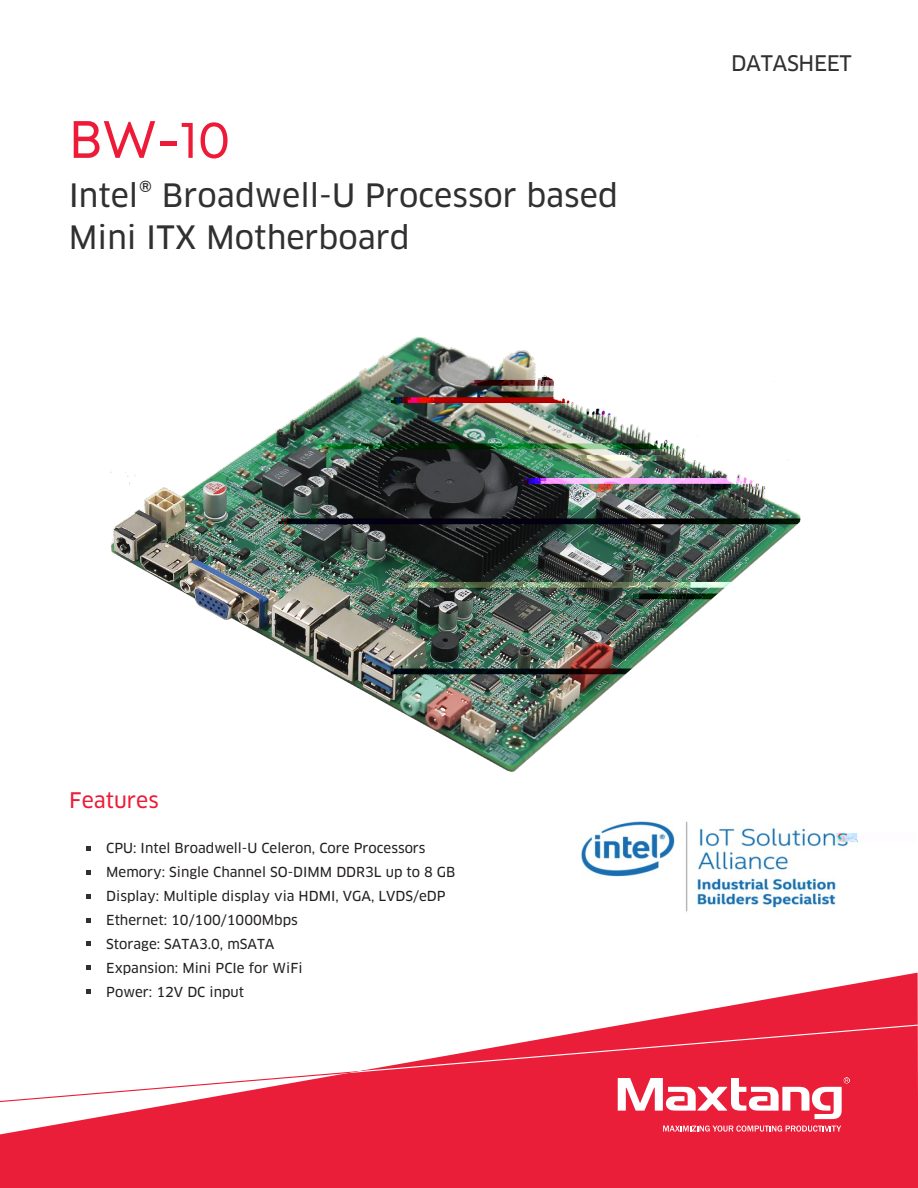
<style>
.page{position:relative;width:918px;height:1188px;background:#fff}
.page>*{position:absolute;margin:0;border:0;box-sizing:border-box;transform-origin:0 0}
.t1{font:52.5px "Mont";color:#ed1b37}
.t2{font:31.5px/42px "Clan Pro News";color:#303030}
.t3{font:21px "Clan Pro News";letter-spacing:-.02em;color:#303030}
.t4{font:21px "Clan Pro News";color:#ed1b37}
.t5{font:13.5px/24px "Clan Pro News";color:#231f20}
</style>
<div class="page">
<svg style="left:0;top:973px;width:918px;height:215px;fill:#ea1e38"></svg>
<svg style="left:0;top:1024px;width:339px;height:79px"></svg>
<svg style="left:339px;top:1022px;width:579px;height:97px"></svg>
<svg style="left:663px;top:1126px;width:178px;height:6px"></svg>
<svg style="left:86px;top:918px;width:4px;height:4px"></svg>
<svg style="left:86px;top:942px;width:4px;height:4px"></svg>
<svg style="left:86px;top:966px;width:4px;height:4px"></svg>
<svg style="left:86px;top:990px;width:4px;height:4px"></svg>
<img style="left:86px;top:337px;width:773px;height:575px">
<h1 class="t1" style="left:69px;top:106px;width:163px">BW-10</h1>
<h2 class="t2" style="left:69px;top:175px;width:551px">Intel® Broadwell-U Processor based<br>Mini ITX Motherboard</h2>
<h3 class="t3" style="left:731px;top:50px;width:122px">DATASHEET</h3>
<h3 class="t4" style="left:69px;top:788px;width:91px">Features</h3>
<p class="t5" style="left:106px;top:836px;width:351px">CPU: Intel Broadwell-U Celeron, Core Processors Memory: Single Channel SO-DIMM DDR3L up to 8 GB Display: Multiple display via HDMI, VGA, LVDS/eDP Ethernet: 10/100/1000Mbps<br>Storage: SATA3.0, mSATA<br>Expansion: Mini PCIe for WiFi<br>Power: 12V DC input</p>
</div>
